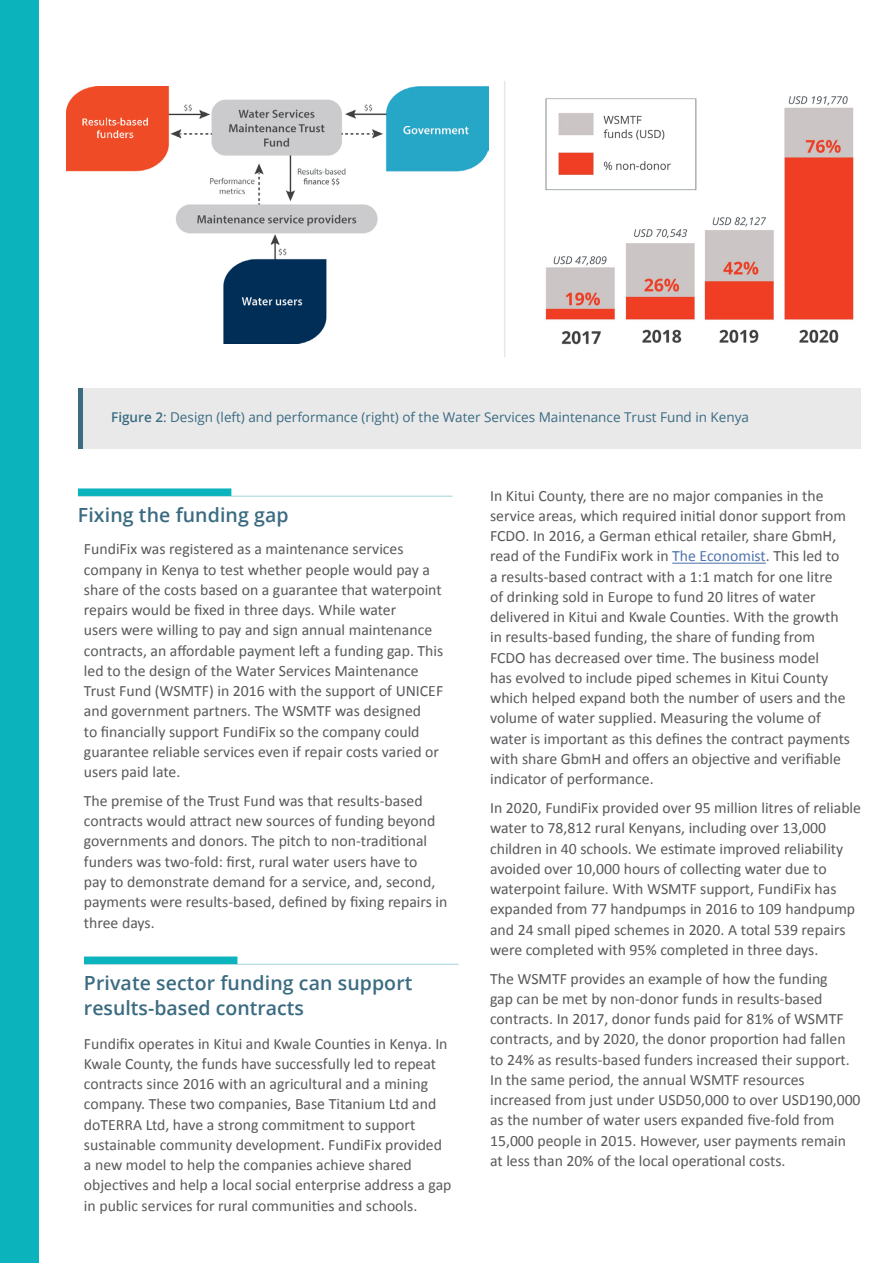
<style>
.page{position:relative;width:893px;height:1263px;background:#fff}
.page>*{position:absolute;margin:0;border:0;box-sizing:border-box;transform-origin:0 0}
.t1{font:600 19.5px/24.8px "Open Sans";letter-spacing:.005em;color:#3a6b81}
.t2{font:15.75px/20.2px "Calibri";color:#58595b}
.t3{font:13.5px "Open Sans";color:#3a6b81}
.s1{font-weight:600}
.s2{color:#4f73ad}
</style>
<div class="page">
<div style="left:0;top:0;width:38px;height:1263px;background:#0bb3bc"></div>
<img style="left:67px;top:87px;width:421px;height:256px">
<hr style="left:78px;top:496px;width:374px;height:1px;background:#9ed3d9">
<div style="left:78px;top:488px;width:153px;height:8px;background:#0bb3bc"></div>
<hr style="left:84px;top:964px;width:375px;height:1px;background:#9ed3d9">
<div style="left:84px;top:956px;width:153px;height:8px;background:#0bb3bc"></div>
<hr style="left:672px;top:563px;width:94px;height:1px;background:#4f73ad">
<div style="left:78px;top:388px;width:782px;height:61px;background:#e9e9ea"></div>
<div style="left:78px;top:388px;width:5px;height:61px;background:#3a6b81"></div>
<img style="left:545px;top:96px;width:309px;height:249px">
<hr style="left:504px;top:81px;width:1px;height:276px;background:#e6e7e8">
<p class="t3" style="left:111px;top:408px;width:639px"><span class="s1">Figure 2</span>: Design (left) and performance (right) of the Water Services Maintenance Trust Fund in Kenya</p>
<p class="t1" style="left:78px;top:502px;width:212px">Fixing the funding gap</p>
<p class="t2" style="left:84px;top:538px;width:361px">FundiFix was registered as a maintenance services company in Kenya to test whether people would pay a share of the costs based on a guarantee that waterpoint repairs would be fixed in three days. While water<br>users were willing to pay and sign annual maintenance contracts, an affordable payment left a funding gap. This led to the design of the Water Services Maintenance Trust Fund (WSMTF) in 2016 with the support of UNICEF and government partners. The WSMTF was designed<br>to financially support FundiFix so the company could guarantee reliable services even if repair costs varied or users paid late.</p>
<p class="t2" style="left:84px;top:790px;width:365px">The premise of the Trust Fund was that results-based contracts would attract new sources of funding beyond governments and donors. The pitch to non-traditional funders was two-fold: first, rural water users have to<br>pay to demonstrate demand for a service, and, second, payments were results-based, defined by fixing repairs in three days.</p>
<p class="t1" style="left:84px;top:970px;width:330px">Private sector funding can support results-based contracts</p>
<p class="t2" style="left:84px;top:1032px;width:369px">Fundifix operates in Kitui and Kwale Counties in Kenya. In Kwale County, the funds have successfully led to repeat contracts since 2016 with an agricultural and a mining company. These two companies, Base Titanium Ltd and doTERRA Ltd, have a strong commitment to support sustainable community development. FundiFix provided a new model to help the companies achieve shared objectives and help a local social enterprise address a gap in public services for rural communities and schools.</p>
<p class="t2" style="left:490px;top:484px;width:361px">In Kitui County, there are no major companies in the service areas, which required initial donor support from FCDO. In 2016, a German ethical retailer, share GbmH, read of the FundiFix work in <span class="s2">The Economist</span>. This led to a results-based contract with a 1:1 match for one litre<br>of drinking sold in Europe to fund 20 litres of water delivered in Kitui and Kwale Counties. With the growth in results-based funding, the share of funding from FCDO has decreased over time. The business model<br>has evolved to include piped schemes in Kitui County which helped expand both the number of users and the volume of water supplied. Measuring the volume of water is important as this defines the contract payments with share GbmH and offers an objective and verifiable indicator of performance.</p>
<p class="t2" style="left:490px;top:797px;width:372px">In 2020, FundiFix provided over 95 million litres of reliable water to 78,812 rural Kenyans, including over 13,000 children in 40 schools. We estimate improved reliability avoided over 10,000 hours of collecting water due to waterpoint failure. With WSMTF support, FundiFix has expanded from 77 handpumps in 2016 to 109 handpump and 24 small piped schemes in 2020. A total 539 repairs were completed with 95% completed in three days.</p>
<p class="t2" style="left:490px;top:967px;width:372px">The WSMTF provides an example of how the funding<br>gap can be met by non-donor funds in results-based contracts. In 2017, donor funds paid for 81% of WSMTF contracts, and by 2020, the donor proportion had fallen to 24% as results-based funders increased their support.<br>In the same period, the annual WSMTF resources increased from just under USD50,000 to over USD190,000 as the number of water users expanded five-fold from 15,000 people in 2015. However, user payments remain at less than 20% of the local operational costs.</p>
</div>
